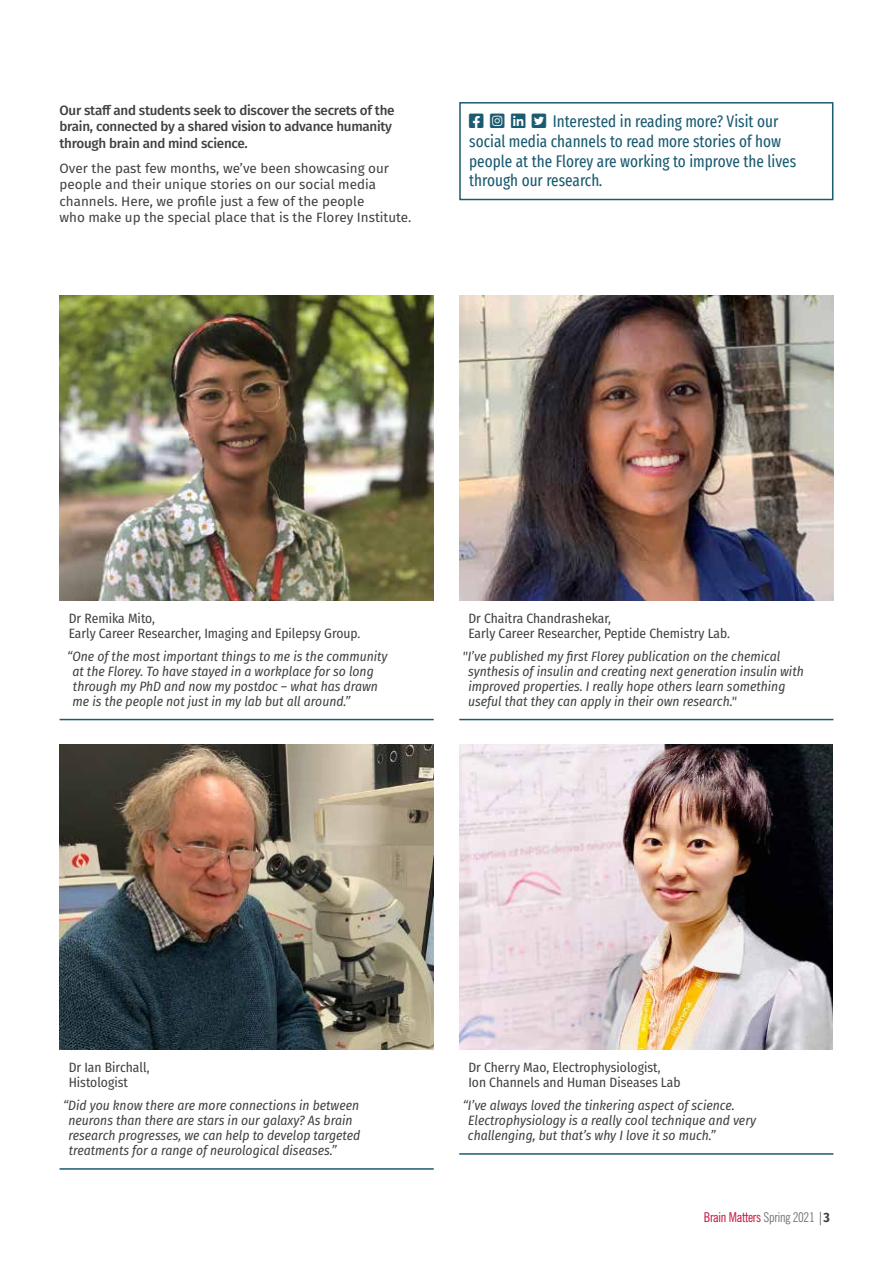
<style>
.page{position:relative;width:893px;height:1263px;background:#fff}
.page>*{position:absolute;margin:0;border:0;box-sizing:border-box;transform-origin:0 0}
.t1{font:extra-condensed 16.5px/19.5px "Fira Sans";color:#1b5b71}
.t2{font:italic 13.5px/15px "Fira Sans Condensed";color:#414042}
.t3{font:13.5px/15px "Fira Sans Condensed";color:#414042}
.t4{font:13.5px/16.5px "Fira Sans";color:#414042}
.t5{font:500 13.5px/16.5px "Fira Sans";letter-spacing:-.02em;color:#414042}
.t6{font:condensed 13.5px "News Gothic BT";letter-spacing:-.02em;color:#c41039}
.s1{font-weight:500;font-size:13.5px}
.s2{color:#757779}
.s3{font-stretch:extra-condensed;color:#414042}
.s4{font-family:"Fira Sans Condensed";font-weight:700;font-stretch:normal;color:#414042}
</style>
<div class="page">
<img style="left:60px;top:295px;width:374px;height:306px">
<img style="left:60px;top:745px;width:374px;height:305px">
<img style="left:459px;top:745px;width:373px;height:305px">
<img style="left:459px;top:295px;width:374px;height:306px">
<hr style="left:60px;top:719px;width:374px;height:1px;background:#1b5b71">
<hr style="left:60px;top:1168px;width:374px;height:2px;background:#1b5b71">
<hr style="left:459px;top:1153px;width:374px;height:2px;background:#1b5b71">
<hr style="left:459px;top:719px;width:374px;height:1px;background:#1b5b71">
<div style="left:459px;top:102px;width:374px;height:98px;border:2px solid #1b5b71"></div>
<p class="t5" style="left:60px;top:101px;width:337px">Our staff and students seek to discover the secrets of the brain, connected by a shared vision to advance humanity through brain and mind science.</p>
<p class="t4" style="left:60px;top:159px;width:353px">Over the past few months, we’ve been showcasing our people and their unique stories on our social media channels. Here, we profile just a few of the people<br>who make up the special place that is the Florey Institute.</p>
<p class="t1" style="left:469px;top:112px;width:328px">□□▲❑◆ ■▲▼▲❑◆ ●■■ ▼▼▼▲❑◆ Interested in reading more? Visit our social media channels to read more stories of how people at the Florey are working to improve the lives through our research<span class="s1">.</span></p>
<p class="t3" style="left:69px;top:610px;width:293px">Dr Remika Mito,<br>Early Career Researcher, Imaging and Epilepsy Group.</p>
<p class="t2" style="left:72px;top:648px;width:317px;text-indent:-5px">“One of the most important things to me is the community at the Florey. To have stayed in a workplace for so long through my PhD and now my postdoc – what has drawn me is the people not just in my lab but all around.”</p>
<p class="t3" style="left:468px;top:610px;width:263px">Dr Chaitra Chandrashekar,<br>Early Career Researcher, Peptide Chemistry Lab.</p>
<p class="t2" style="left:468px;top:648px;width:337px;text-indent:-5px">"I’ve published my first Florey publication on the chemical synthesis of insulin and creating next generation insulin with improved properties. I really hope others learn something useful that they can apply in their own research."</p>
<p class="t3" style="left:69px;top:1059px;width:82px">Dr Ian Birchall,<br>Histologist</p>
<p class="t2" style="left:68px;top:1098px;width:293px;text-indent:-5px">“Did you know there are more connections in between neurons than there are stars in our galaxy? As brain research progresses, we can help to develop targeted treatments for a range of neurological diseases.”</p>
<p class="t3" style="left:468px;top:1059px;width:214px">Dr Cherry Mao, Electrophysiologist,<br>Ion Channels and Human Diseases Lab</p>
<p class="t2" style="left:468px;top:1098px;width:290px;text-indent:-5px">“I’ve always loved the tinkering aspect of science.<br>Electrophysiology is a really cool technique and very challenging, but that’s why I love it so much.”</p>
<p class="t6" style="left:704px;top:1208px;width:128px">Brain Matters <span class="s2">Spring 2021</span> <span class="s3">|</span><span class="s4">3</span></p>
</div>
